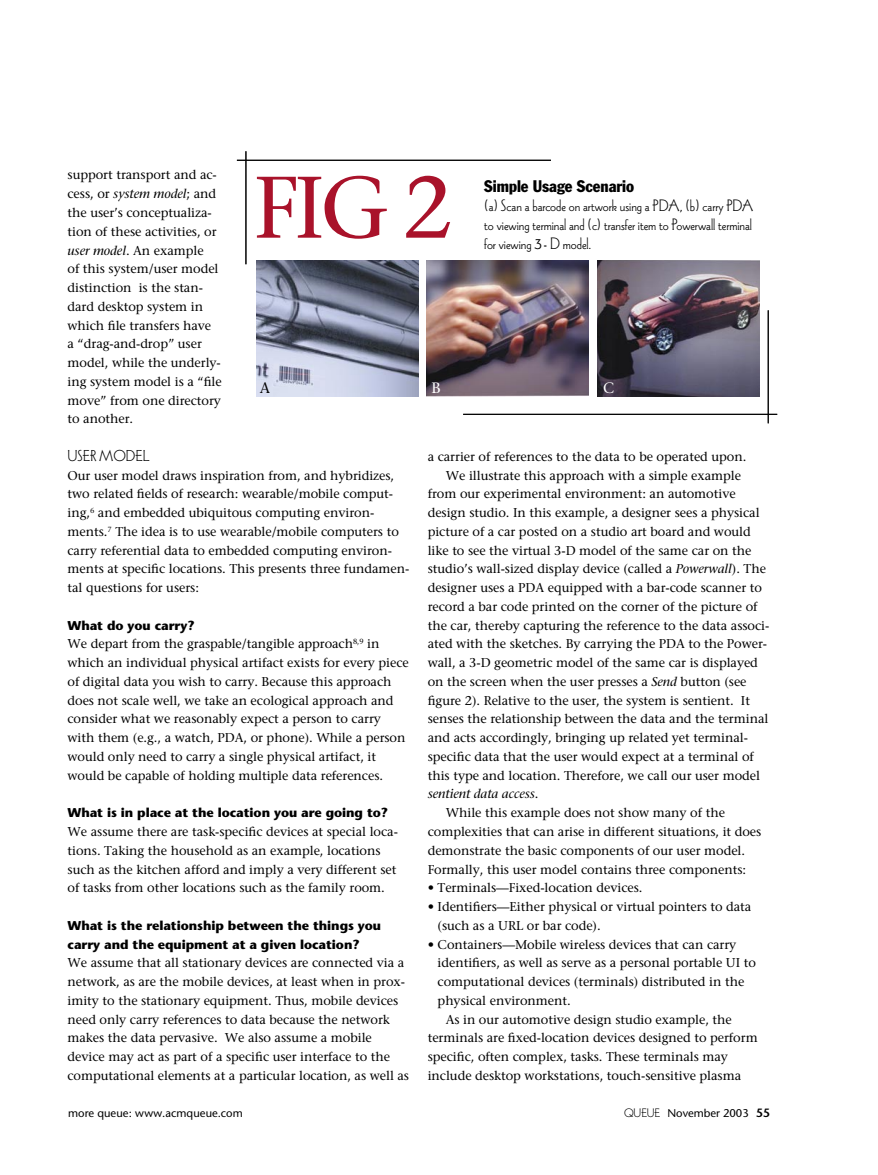
<style>
.page{position:relative;width:878px;height:1175px;background:#fff}
.page>*{position:absolute;margin:0;border:0;box-sizing:border-box;transform-origin:0 0}
.Queue_body_copy{font:87px "Stone Serif";color:#a9122a}
.t1{font:17.25px/18.8px "Wade Sans Light Plain";letter-spacing:-.005em;color:#000;text-align:justify}
.t2{font:condensed 16.5px "Franklin Gothic";letter-spacing:-.005em;color:#000}
.Queue_subheads_in_text{font:16.5px "Wade Sans Light Plain";color:#000}
.t3{font:15px "Stone Serif";color:#fff}
.t4{font:15px "Stone Serif";color:#000}
.Queue_body_copy-no_indent{font:12.75px/18.8px "Stone Serif";letter-spacing:-.005em;color:#000}
.Queue_body_copy-2{font:12.75px/18.8px "Stone Serif";letter-spacing:-.005em;color:#000}
.t5{font:11.25px "Stone Sans";letter-spacing:.005em;color:#000}
.s1{font-style:italic}
.s2{font-family:"Stone Sans";font-weight:700}
.s3{font-size:21px}
.s4{font-family:"Wade Sans Light Plain";font-size:12.75px}
.s5{font-weight:600;font-size:12px}
</style>
<div class="page">
<img style="left:426px;top:260px;width:162px;height:136px">
<img style="left:597px;top:260px;width:162px;height:136px">
<img style="left:257px;top:260px;width:161px;height:136px">
<div style="left:247px;top:155px;width:19px;height:126px;background:#fff"></div>
<hr style="left:245px;top:151px;width:1px;height:113px;background:#000">
<hr style="left:237px;top:160px;width:314px;height:1px;background:#000">
<hr style="left:767px;top:310px;width:1px;height:113px;background:#000">
<div style="left:467px;top:415px;width:327px;height:20px;background:#fff"></div>
<hr style="left:463px;top:414px;width:314px;height:1px;background:#000">
<p class="Queue_body_copy-2" style="left:68px;top:165px;width:156px">support transport and ac&shy;cess, or <span class="s1">system model</span>; and the user’s conceptualiza&shy;tion of these activities, or <span class="s1">user model</span>. An example<br>of this system/user model distinction is the stan&shy;dard desktop system in which file transfers have<br>a “drag-and-drop” user model, while the underly&shy;ing system model is a “file move” from one directory to another.</p>
<p class="Queue_subheads_in_text" style="left:68px;top:445px;width:83px">USER MODEL</p>
<p class="Queue_body_copy-no_indent" style="left:68px;top:465px;width:343px">Our user model draws inspiration from, and hybridizes, two related fields of research: wearable/mobile comput&shy;ing,<sup>6</sup> and embedded ubiquitous computing environ&shy;ments.<sup>7</sup> The idea is to use wearable/mobile computers to carry referential data to embedded computing environ&shy;ments at specific locations. This presents three fundamen&shy;tal questions for users:</p>
<p class="Queue_body_copy-no_indent" style="left:68px;top:615px;width:343px"><span class="s2">What do you carry?<br></span>We depart from the graspable/tangible approach<sup>8,9</sup> in which an individual physical artifact exists for every piece of digital data you wish to carry. Because this approach does not scale well, we take an ecological approach and consider what we reasonably expect a person to carry with them (e.g., a watch, PDA, or phone). While a person would only need to carry a single physical artifact, it would be capable of holding multiple data references.</p>
<p class="Queue_body_copy-no_indent" style="left:68px;top:803px;width:332px"><span class="s2">What is in place at the location you are going to?<br></span>We assume there are task-specific devices at special loca&shy;tions. Taking the household as an example, locations such as the kitchen afford and imply a very different set of tasks from other locations such as the family room.</p>
<p class="Queue_body_copy-no_indent" style="left:68px;top:915px;width:343px"><span class="s2">What is the relationship between the things you carry and the equipment at a given location?<br></span>We assume that all stationary devices are connected via a network, as are the mobile devices, at least when in prox&shy;imity to the stationary equipment. Thus, mobile devices need only carry references to data because the network makes the data pervasive. We also assume a mobile device may act as part of a specific user interface to the computational elements at a particular location, as well as</p>
<p class="Queue_body_copy" style="left:253px;top:154px;width:200px">FIG 2</p>
<p class="t2" style="left:484px;top:176px;width:151px">Simple Usage Scenario</p>
<p class="t1" style="left:484px;top:196px;width:270px">(a) Scan a barcode on artwork using a PDA, (b) carry PDA to viewing terminal and (c) transfer item to Powerwall terminal for viewing <span class="s3">3-</span> D model.</p>
<p class="t4" style="left:260px;top:378px;width:12px">A</p>
<p class="t3" style="left:431px;top:378px;width:11px">B</p>
<p class="t3" style="left:603px;top:378px;width:13px">C</p>
<p class="Queue_body_copy-no_indent" style="left:428px;top:447px;width:320px">a carrier of references to the data to be operated upon.</p>
<p class="Queue_body_copy-2" style="left:428px;top:465px;width:343px;text-indent:18px">We illustrate this approach with a simple example from our experimental environment: an automotive design studio. In this example, a designer sees a physical picture of a car posted on a studio art board and would like to see the virtual 3-D model of the same car on the studio’s wall-sized display device (called a <span class="s1">Powerwall</span>). The designer uses a PDA equipped with a bar-code scanner to record a bar code printed on the corner of the picture of the car, thereby capturing the reference to the data associ&shy;ated with the sketches. By carrying the PDA to the Power&shy;wall, a 3-D geometric model of the same car is displayed on the screen when the user presses a <span class="s1">Send</span> button (see figure 2). Relative to the user, the system is sentient. It senses the relationship between the data and the terminal and acts accordingly, bringing up related yet terminal&shy;specific data that the user would expect at a terminal of this type and location. Therefore, we call our user model <span class="s1">sentient data access</span>.</p>
<p class="Queue_body_copy-2" style="left:428px;top:803px;width:335px;text-indent:18px">While this example does not show many of the complexities that can arise in different situations, it does demonstrate the basic components of our user model.<br>Formally, this user model contains three components:</p>
<p class="Queue_body_copy-no_indent" style="left:428px;top:878px;width:216px">• Terminals—Fixed-location devices.</p>
<p class="Queue_body_copy-no_indent" style="left:437px;top:897px;width:315px;text-indent:-10px">• Identifiers—Either physical or virtual pointers to data (such as a URL or bar code).</p>
<p class="Queue_body_copy-no_indent" style="left:437px;top:934px;width:320px;text-indent:-10px">• Containers—Mobile wireless devices that can carry identifiers, as well as serve as a personal portable UI to computational devices (terminals) distributed in the physical environment.</p>
<p class="Queue_body_copy-2" style="left:428px;top:1009px;width:331px;text-indent:18px">As in our automotive design studio example, the terminals are fixed-location devices designed to perform specific, often complex, tasks. These terminals may include desktop workstations, touch-sensitive plasma</p>
<p class="t5" style="left:68px;top:1106px;width:176px">more queue: www.acmqueue.com</p>
<p class="t5" style="left:624px;top:1106px;width:147px"><span class="s4">QUEUE</span> November 2003 <span class="s5">55</span></p>
</div>
